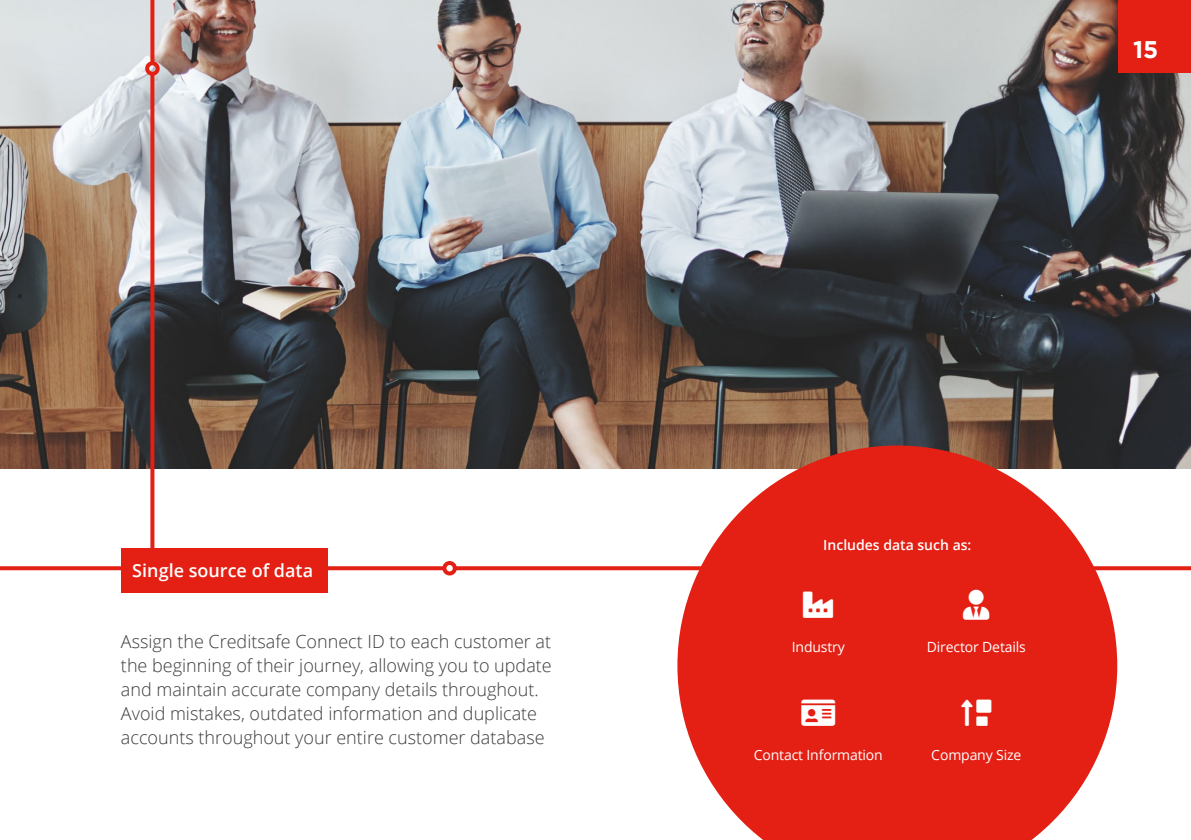
<style>
.page{position:relative;width:1191px;height:840px;background:#fff}
.page>*{position:absolute;margin:0;border:0;box-sizing:border-box;transform-origin:0 0}
.t1{font:30px "Font Awesome 5 Pro Solid";color:#fff}
.t2{font:700 24px "Gotham";color:#fff}
.t3{font:300 18px/24px "Open Sans";color:#3c3c3b}
.t4{font:600 18px "Open Sans";color:#fff}
.t5{font:14px "Open Sans";letter-spacing:-.01em;color:#fff}
.t6{font:600 14px "Open Sans";color:#fff}
</style>
<div class="page">
<img style="left:0;top:0;width:1191px;height:468px">
<svg style="left:0;top:566px;width:1191px;height:4px;background:#e52c21"></svg>
<div style="left:121px;top:548px;width:206px;height:44px;background:#e41f13"></div>
<svg style="left:150px;top:76px;width:4px;height:472px;background:#db2c21"></svg>
<svg style="left:444px;top:562px;width:11px;height:11px"></svg>
<div style="left:442px;top:560px;width:15px;height:15px;border:4px solid #e41f13;border-radius:50%"></div>
<div style="left:145px;top:61px;width:15px;height:15px;border:4px solid #e41f13;border-radius:50%"></div>
<svg style="left:677px;top:445px;width:440px;height:394px;background:#e23e33"></svg>
<svg style="left:150px;top:0;width:4px;height:62px"></svg>
<div style="left:1119px;top:0;width:72px;height:72px;background:#e41f13"></div>
<svg style="left:803px;top:591px;width:30px;height:26px"></svg>
<svg style="left:801px;top:699px;width:34px;height:26px"></svg>
<svg style="left:963px;top:589px;width:26px;height:30px"></svg>
<svg style="left:961px;top:699px;width:30px;height:26px"></svg>
<p class="t4" style="left:132px;top:558px;width:182px">Single source of data</p>
<p class="t3" style="left:121px;top:628px;width:432px">Assign the Creditsafe Connect ID to each customer at the beginning of their journey, allowing you to update and maintain accurate company details throughout.<br>Avoid mistakes, outdated information and duplicate accounts throughout your entire customer database</p>
<h2 class="t2" style="left:1133px;top:35px;width:27px">15</h2>
<p class="t6" style="left:823px;top:535px;width:150px">Includes data such as:</p>
<h1 class="t1" style="left:803px;top:589px;width:32px">■◆▲▼●▼</h1>
<p class="t5" style="left:791px;top:636px;width:55px">Industry</p>
<p class="t5" style="left:753px;top:744px;width:131px">Contact Information</p>
<h1 class="t1" style="left:963px;top:589px;width:28px">◆▲▼</h1>
<p class="t5" style="left:926px;top:636px;width:101px">Director Details</p>
<h1 class="t1" style="left:961px;top:697px;width:32px">▲□▼▲◆</h1>
<p class="t5" style="left:931px;top:744px;width:92px">Company Size</p>
</div>
